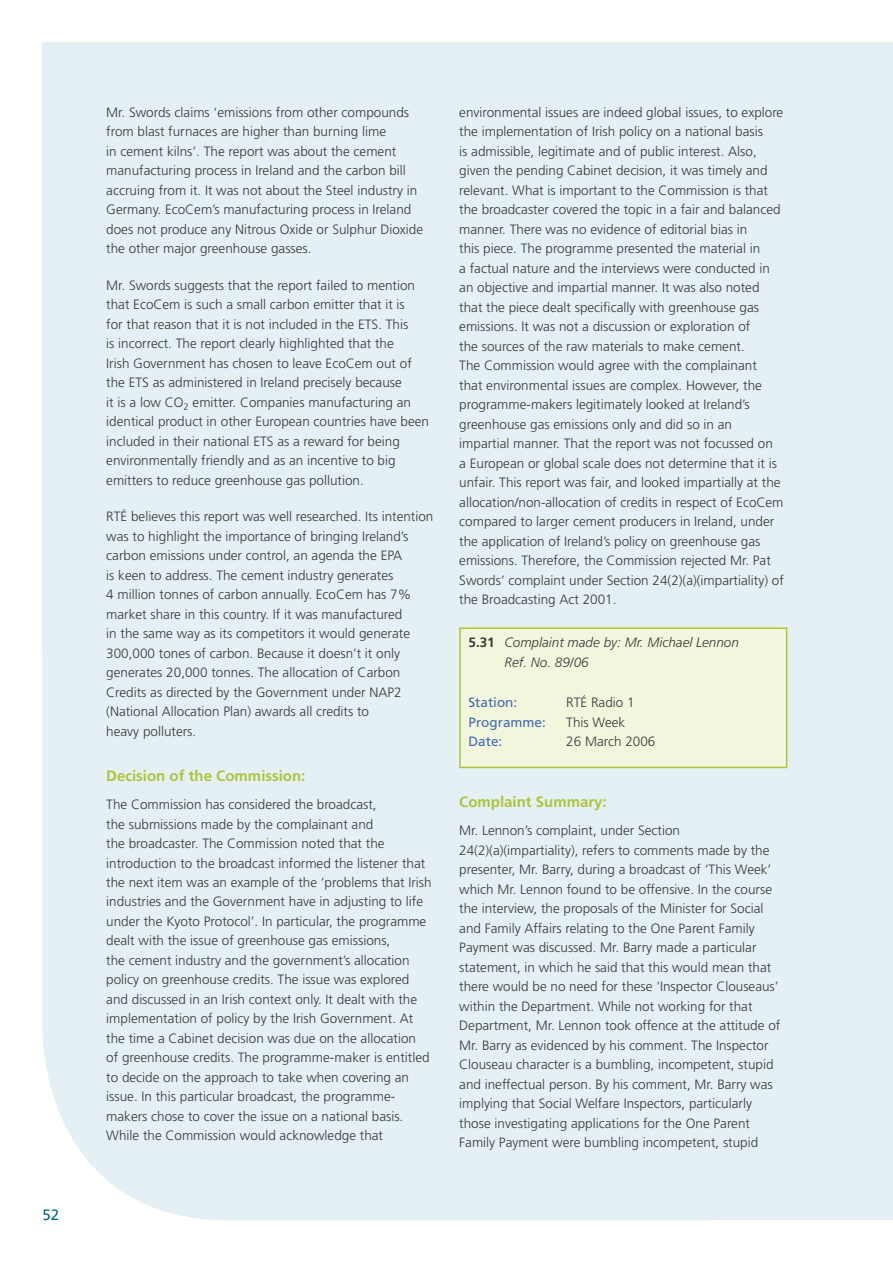
<style>
.page{position:relative;width:893px;height:1263px;background:#fff}
.page>*{position:absolute;margin:0;border:0;box-sizing:border-box;transform-origin:0 0}
.t1{font:700 15px "Frutiger";color:#adc43b}
.t2{font:15px "Frutiger";color:#006a7b}
.t3{font:300 13.5px/19.5px "Frutiger";color:#373a3b}
.t4{font:italic 300 13.5px/19.5px "Frutiger";color:#373a3b}
.t5{font:13.5px/19.5px "Frutiger";color:#456aaf}
.s1{font-weight:700;font-style:normal}
</style>
<div class="page">
<div style="left:43px;top:43px;width:850px;height:1177px;background:#e5f0f4;border-radius:187px"></div>
<div style="left:43px;top:43px;width:850px;height:609px;background:#e5f0f4"></div>
<div style="left:459px;top:43px;width:434px;height:1177px;background:#e5f0f4"></div>
<div style="left:461px;top:629px;width:325px;height:138px;background:#f2f6dd"></div>
<hr style="left:459px;top:688px;width:2px;height:79px;background:#adc43b">
<hr style="left:459px;top:767px;width:99px;height:1px;background:#adc43b">
<hr style="left:786px;top:688px;width:1px;height:79px;background:#adc43b">
<hr style="left:558px;top:767px;width:229px;height:1px;background:#adc43b">
<hr style="left:459px;top:627px;width:99px;height:2px;background:#adc43b">
<hr style="left:459px;top:629px;width:2px;height:59px;background:#adc43b">
<hr style="left:558px;top:627px;width:229px;height:2px;background:#adc43b">
<hr style="left:786px;top:629px;width:1px;height:59px;background:#adc43b">
<p class="t2" style="left:43px;top:1206px;width:9px">52</p>
<p class="t3" style="left:106px;top:102px;width:318px">Mr. Swords claims ‘emissions from other compounds from blast furnaces are higher than burning lime<br>in cement kilns’. The report was about the cement manufacturing process in Ireland and the carbon bill accruing from it. It was not about the Steel industry in Germany. EcoCem’s manufacturing process in Ireland does not produce any Nitrous Oxide or Sulphur Dioxide the other major greenhouse gasses.</p>
<p class="t3" style="left:106px;top:275px;width:324px">Mr. Swords suggests that the report failed to mention that EcoCem is such a small carbon emitter that it is<br>for that reason that it is not included in the ETS. This<br>is incorrect. The report clearly highlighted that the<br>Irish Government has chosen to leave EcoCem out of the ETS as administered in Ireland precisely because<br>it is a low CO<sub>2</sub> emitter. Companies manufacturing an identical product in other European countries have been included in their national ETS as a reward for being environmentally friendly and as an incentive to big emitters to reduce greenhouse gas pollution.</p>
<p class="t3" style="left:106px;top:507px;width:329px">RTÉ believes this report was well researched. Its intention was to highlight the importance of bringing Ireland’s carbon emissions under control, an agenda the EPA<br>is keen to address. The cement industry generates<br>4 million tonnes of carbon annually. EcoCem has 7% market share in this country. If it was manufactured<br>in the same way as its competitors it would generate 300,000 tones of carbon. Because it doesn’t it only generates 20,000 tonnes. The allocation of Carbon Credits as directed by the Government under NAP2 (National Allocation Plan) awards all credits to<br>heavy polluters.</p>
<p class="t1" style="left:106px;top:767px;width:201px">Decision of the Commission:</p>
<p class="t3" style="left:106px;top:794px;width:327px">The Commission has considered the broadcast,<br>the submissions made by the complainant and<br>the broadcaster. The Commission noted that the introduction to the broadcast informed the listener that the next item was an example of the ‘problems that Irish industries and the Government have in adjusting to life under the Kyoto Protocol’. In particular, the programme dealt with the issue of greenhouse gas emissions,<br>the cement industry and the government’s allocation policy on greenhouse credits. The issue was explored and discussed in an Irish context only. It dealt with the implementation of policy by the Irish Government. At the time a Cabinet decision was due on the allocation<br>of greenhouse credits. The programme-maker is entitled to decide on the approach to take when covering an issue. In this particular broadcast, the programme&shy;makers chose to cover the issue on a national basis.<br>While the Commission would acknowledge that</p>
<p class="t3" style="left:459px;top:102px;width:326px">environmental issues are indeed global issues, to explore the implementation of Irish policy on a national basis<br>is admissible, legitimate and of public interest. Also, given the pending Cabinet decision, it was timely and relevant. What is important to the Commission is that the broadcaster covered the topic in a fair and balanced manner. There was no evidence of editorial bias in<br>this piece. The programme presented the material in<br>a factual nature and the interviews were conducted in an objective and impartial manner. It was also noted that the piece dealt specifically with greenhouse gas emissions. It was not a discussion or exploration of<br>the sources of the raw materials to make cement.<br>The Commission would agree with the complainant<br>that environmental issues are complex. However, the programme-makers legitimately looked at Ireland’s greenhouse gas emissions only and did so in an impartial manner. That the report was not focussed on<br>a European or global scale does not determine that it is unfair. This report was fair, and looked impartially at the allocation/non-allocation of credits in respect of EcoCem compared to larger cement producers in Ireland, under the application of Ireland’s policy on greenhouse gas emissions. Therefore, the Commission rejected Mr. Pat Swords’ complaint under Section 24(2)(a)(impartiality) of the Broadcasting Act 2001.</p>
<p class="t4" style="left:505px;top:633px;width:236px;text-indent:-36px"><span class="s1">5.31</span> Complaint made by: Mr. Michael Lennon<br>Ref. No. 89/06</p>
<p class="t5" style="left:468px;top:692px;width:79px">Station:<br>Programme:<br>Date:</p>
<p class="t3" style="left:566px;top:693px;width:91px">RTÉ Radio 1<br>This Week<br>26 March 2006</p>
<p class="t1" style="left:459px;top:793px;width:149px">Complaint Summary:</p>
<p class="t3" style="left:459px;top:821px;width:323px">Mr. Lennon’s complaint, under Section 24(2)(a)(impartiality), refers to comments made by the presenter, Mr. Barry, during a broadcast of ‘This Week’ which Mr. Lennon found to be offensive. In the course the interview, the proposals of the Minister for Social and Family Affairs relating to the One Parent Family Payment was discussed. Mr. Barry made a particular statement, in which he said that this would mean that there would be no need for these ‘Inspector Clouseaus’ within the Department. While not working for that Department, Mr. Lennon took offence at the attitude of Mr. Barry as evidenced by his comment. The Inspector Clouseau character is a bumbling, incompetent, stupid and ineffectual person. By his comment, Mr. Barry was implying that Social Welfare Inspectors, particularly those investigating applications for the One Parent Family Payment were bumbling incompetent, stupid</p>
</div>
